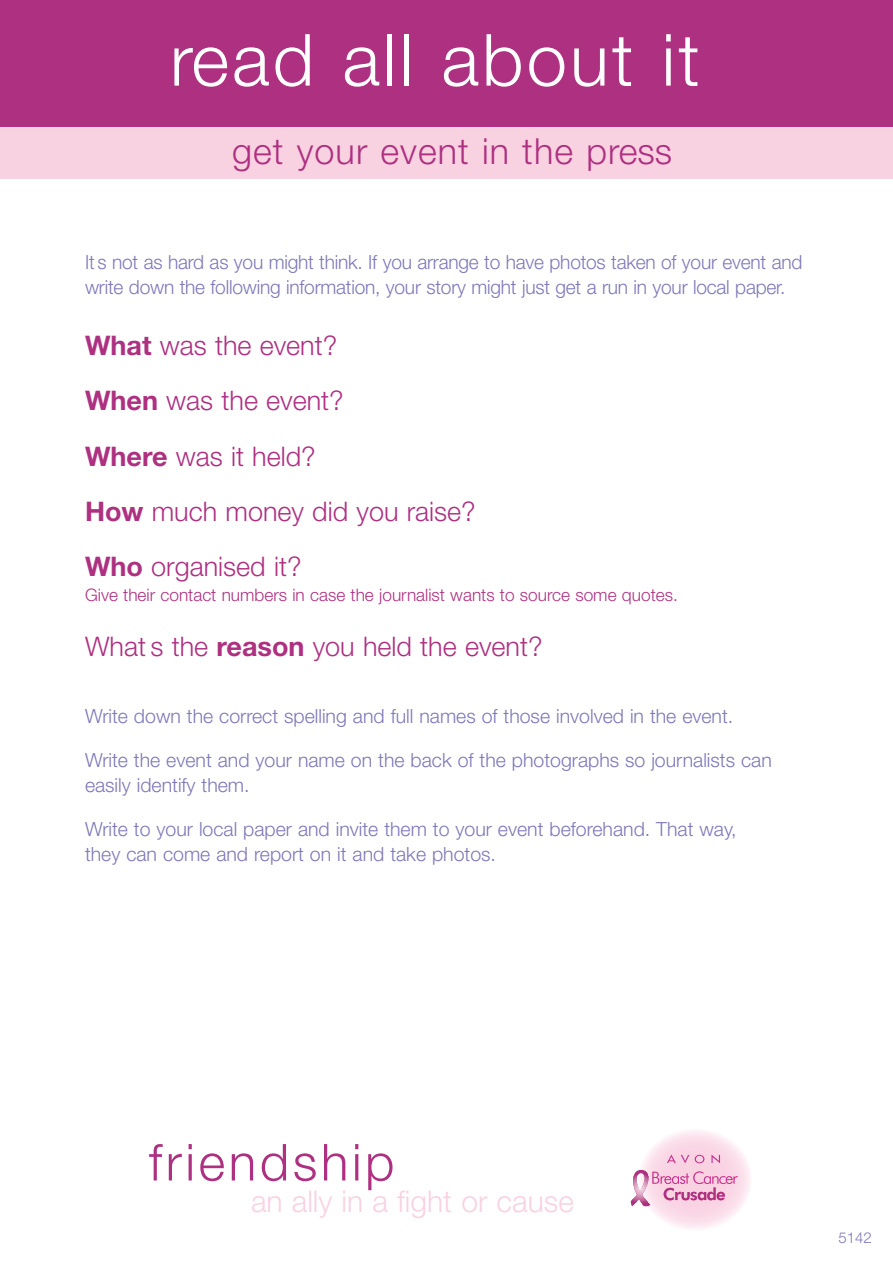
<style>
.page{position:relative;width:893px;height:1263px;background:#fff}
.page>*{position:absolute;margin:0;border:0;box-sizing:border-box;transform-origin:0 0}
.t1{font:300 72px "Helvetica Neue";letter-spacing:.045em;color:#fff}
.t2{font:300 51px "Helvetica Neue";letter-spacing:.07em;color:#ae3081}
.t3{font:300 36px "Helvetica Neue";letter-spacing:.03em;color:#ae3081}
.t4{font:300 30px "Helvetica Neue";color:#f9d2e2}
.t5{font:300 27px/55.2px "Helvetica Neue";color:#ae3081}
.t6{font:300 19.5px/24.8px "Helvetica Neue";color:#7d78b8}
.t7{font:300 17.25px "Helvetica Neue";color:#ae3081}
.t8{font:300 15px "Helvetica Neue";color:#7d78b8}
.s1{font-weight:700}
</style>
<div class="page">
<div style="left:0;top:0;width:893px;height:128px;background:#ae3081"></div>
<div style="left:0;top:128px;width:893px;height:51px;background:#f9d2e2"></div>
<svg style="left:631px;top:1130px;width:120px;height:99px"></svg>
<h1 class="t1" style="left:170px;top:34px;width:531px">read all about it</h1>
<h3 class="t3" style="left:232px;top:138px;width:441px">get your event in the press</h3>
<p class="t6" style="left:85px;top:252px;width:719px">It s not as hard as you might think. If you arrange to have photos taken of your event and write down the following information, your story might just get a run in your local paper.</p>
<h3 class="t5" style="left:85px;top:321px;width:392px"><span class="s1">What</span> was the event?<br><span class="s1">When</span> was the event?<br><span class="s1">Where</span> was it held?<br><span class="s1">How</span> much money did you raise?<br><span class="s1">Who</span> organised it?</h3>
<p class="t7" style="left:85px;top:589px;width:594px">Give their contact numbers in case the journalist wants to source some quotes.</p>
<h3 class="t5" style="left:85px;top:621px;width:459px">What s the <span class="s1">reason</span> you held the event?</h3>
<p class="t6" style="left:85px;top:706px;width:650px">Write down the correct spelling and full names of those involved in the event.</p>
<p class="t6" style="left:85px;top:750px;width:688px">Write the event and your name on the back of the photographs so journalists can easily identify them.</p>
<p class="t6" style="left:85px;top:818px;width:653px">Write to your local paper and invite them to your event beforehand. That way, they can come and report on it and take photos.</p>
<h2 class="t2" style="left:149px;top:1144px;width:247px">friendship</h2>
<h3 class="t4" style="left:251px;top:1190px;width:324px">an ally in a fight or cause</h3>
<p class="t8" style="left:838px;top:1233px;width:35px">5142</p>
</div>
